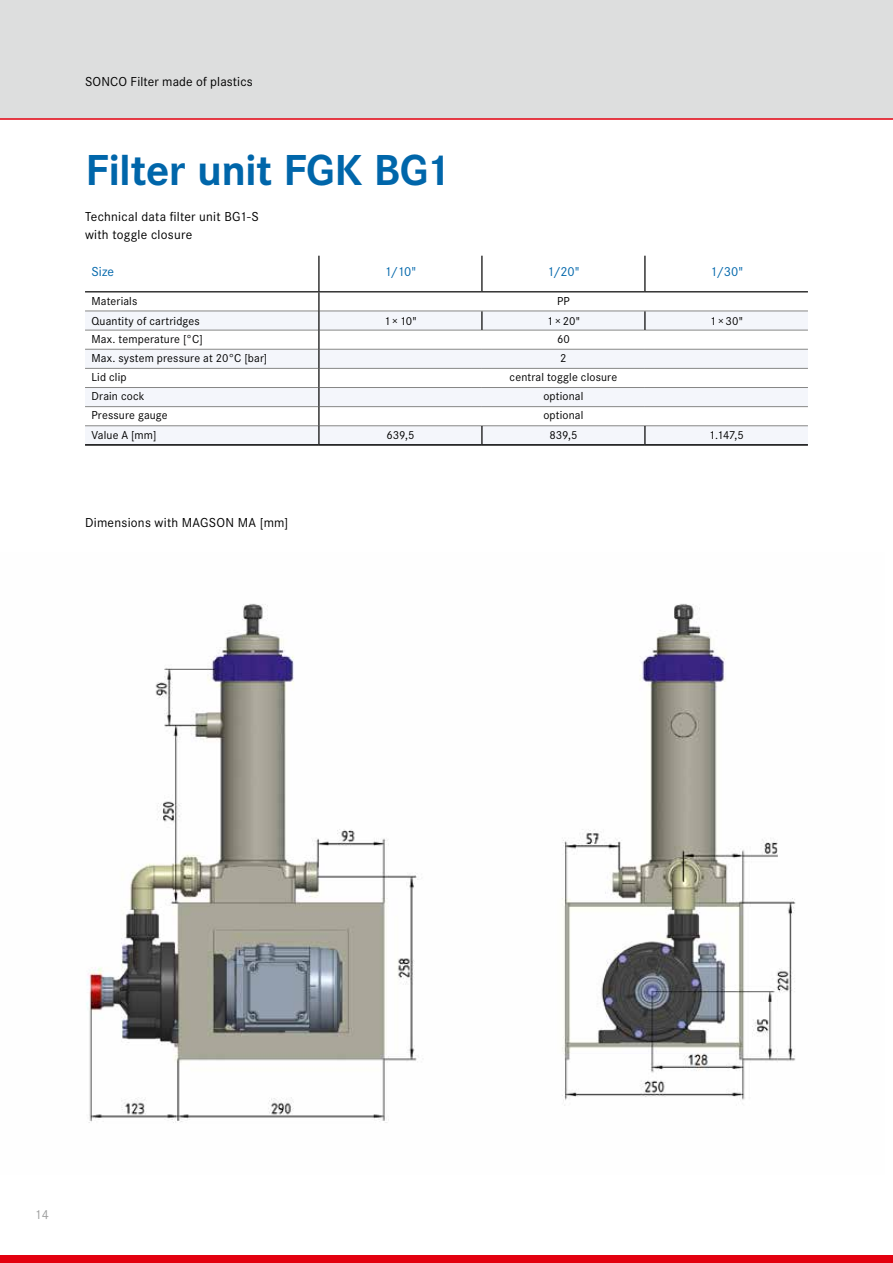
<style>
.page{position:relative;width:893px;height:1263px;background:#fff}
.page>*{position:absolute;margin:0;border:0;box-sizing:border-box;transform-origin:0 0}
.t1{font:700 45px "Corporate S";letter-spacing:-.015em;color:#06a}
.t2{font:13.5px/18px "Corporate S";letter-spacing:.015em;color:#000}
.t3{font:13.5px "Corporate S";letter-spacing:.005em;color:#06a}
.t4{font:13.5px "Corporate S";color:#9c9d9d}
.t5{font:12px "Corporate S";letter-spacing:.01em;color:#000}
</style>
<div class="page">
<div style="left:0;top:0;width:893px;height:119px;background:#dddede"></div>
<div style="left:0;top:1255px;width:893px;height:8px;background:#e3000f"></div>
<hr style="left:0;top:118px;width:893px;height:2px;background:#e3000f">
<svg style="left:85px;top:312px;width:723px;height:132px;fill:#f4f6fb"></svg>
<hr style="left:85px;top:330px;width:233px;height:1px;background:#878786">
<hr style="left:319px;top:330px;width:163px;height:1px;background:#878786">
<hr style="left:482px;top:330px;width:163px;height:1px;background:#878786">
<hr style="left:645px;top:330px;width:163px;height:1px;background:#878786">
<hr style="left:85px;top:349px;width:233px;height:1px;background:#878786">
<hr style="left:319px;top:349px;width:163px;height:1px;background:#878786">
<hr style="left:482px;top:349px;width:163px;height:1px;background:#878786">
<hr style="left:645px;top:349px;width:163px;height:1px;background:#878786">
<hr style="left:85px;top:368px;width:233px;height:1px;background:#878786">
<hr style="left:319px;top:368px;width:163px;height:1px;background:#878786">
<hr style="left:482px;top:368px;width:163px;height:1px;background:#878786">
<hr style="left:645px;top:368px;width:163px;height:1px;background:#878786">
<hr style="left:85px;top:387px;width:233px;height:1px;background:#878786">
<hr style="left:319px;top:387px;width:163px;height:1px;background:#878786">
<hr style="left:482px;top:387px;width:163px;height:1px;background:#878786">
<hr style="left:645px;top:387px;width:163px;height:1px;background:#878786">
<hr style="left:85px;top:406px;width:233px;height:1px;background:#878786">
<hr style="left:319px;top:406px;width:163px;height:1px;background:#878786">
<hr style="left:482px;top:406px;width:163px;height:1px;background:#878786">
<hr style="left:645px;top:406px;width:163px;height:1px;background:#878786">
<hr style="left:85px;top:425px;width:233px;height:1px;background:#878786">
<hr style="left:319px;top:425px;width:163px;height:1px;background:#878786">
<hr style="left:482px;top:425px;width:163px;height:1px;background:#878786">
<hr style="left:645px;top:425px;width:163px;height:1px;background:#878786">
<hr style="left:85px;top:444px;width:234px;height:2px;background:#000">
<hr style="left:319px;top:444px;width:163px;height:2px;background:#000">
<hr style="left:482px;top:444px;width:163px;height:2px;background:#000">
<hr style="left:645px;top:444px;width:163px;height:2px;background:#000">
<svg style="left:481px;top:312px;width:1px;height:18px"></svg>
<svg style="left:644px;top:312px;width:1px;height:18px"></svg>
<svg style="left:481px;top:426px;width:1px;height:18px"></svg>
<svg style="left:644px;top:426px;width:1px;height:18px"></svg>
<hr style="left:85px;top:311px;width:233px;height:1px;background:#878786">
<hr style="left:319px;top:311px;width:163px;height:1px;background:#878786">
<hr style="left:482px;top:311px;width:163px;height:1px;background:#878786">
<hr style="left:645px;top:311px;width:163px;height:1px;background:#878786">
<svg style="left:318px;top:292px;width:1px;height:152px"></svg>
<hr style="left:481px;top:256px;width:1px;height:35px;background:#000">
<hr style="left:644px;top:256px;width:1px;height:35px;background:#000">
<hr style="left:318px;top:256px;width:1px;height:35px;background:#000">
<hr style="left:85px;top:291px;width:234px;height:1px;background:#000">
<hr style="left:319px;top:291px;width:163px;height:1px;background:#000">
<hr style="left:482px;top:291px;width:163px;height:1px;background:#000">
<hr style="left:645px;top:291px;width:163px;height:1px;background:#000">
<img style="left:86px;top:603px;width:710px;height:520px">
<p class="t2" style="left:85px;top:73px;width:169px">SONCO Filter made of plastics</p>
<h1 class="t1" style="left:85px;top:144px;width:366px">Filter unit FGK BG1</h1>
<p class="t2" style="left:85px;top:207px;width:175px">Technical data filter unit BG1-S with toggle closure</p>
<p class="t3" style="left:91px;top:264px;width:24px">Size</p>
<p class="t3" style="left:384px;top:264px;width:33px">1/10"</p>
<p class="t3" style="left:547px;top:264px;width:34px">1/20"</p>
<p class="t3" style="left:710px;top:264px;width:34px">1/30"</p>
<p class="t5" style="left:91px;top:295px;width:47px">Materials</p>
<p class="t5" style="left:557px;top:295px;width:14px">PP</p>
<p class="t5" style="left:91px;top:314px;width:110px">Quantity of cartridges</p>
<p class="t5" style="left:384px;top:314px;width:34px">1×10"</p>
<p class="t5" style="left:547px;top:314px;width:34px">1×20"</p>
<p class="t5" style="left:710px;top:314px;width:35px">1×30"</p>
<p class="t5" style="left:91px;top:332px;width:113px">Max. temperature [°C]</p>
<p class="t5" style="left:557px;top:332px;width:14px">60</p>
<p class="t5" style="left:91px;top:351px;width:177px">Max. system pressure at 20°C [bar]</p>
<p class="t5" style="left:560px;top:351px;width:8px">2</p>
<p class="t5" style="left:91px;top:370px;width:37px">Lid clip</p>
<p class="t5" style="left:510px;top:370px;width:109px">central toggle closure</p>
<p class="t5" style="left:91px;top:389px;width:55px">Drain cock</p>
<p class="t5" style="left:543px;top:389px;width:41px">optional</p>
<p class="t5" style="left:91px;top:409px;width:78px">Pressure gauge</p>
<p class="t5" style="left:543px;top:409px;width:41px">optional</p>
<p class="t5" style="left:91px;top:428px;width:66px">Value A [mm]</p>
<p class="t5" style="left:386px;top:428px;width:29px">639,5</p>
<p class="t5" style="left:549px;top:428px;width:30px">839,5</p>
<p class="t5" style="left:709px;top:428px;width:36px">1.147,5</p>
<p class="t2" style="left:85px;top:513px;width:205px">Dimensions with MAGSON MA [mm]</p>
<p class="t4" style="left:35px;top:1206px;width:16px">14</p>
</div>
